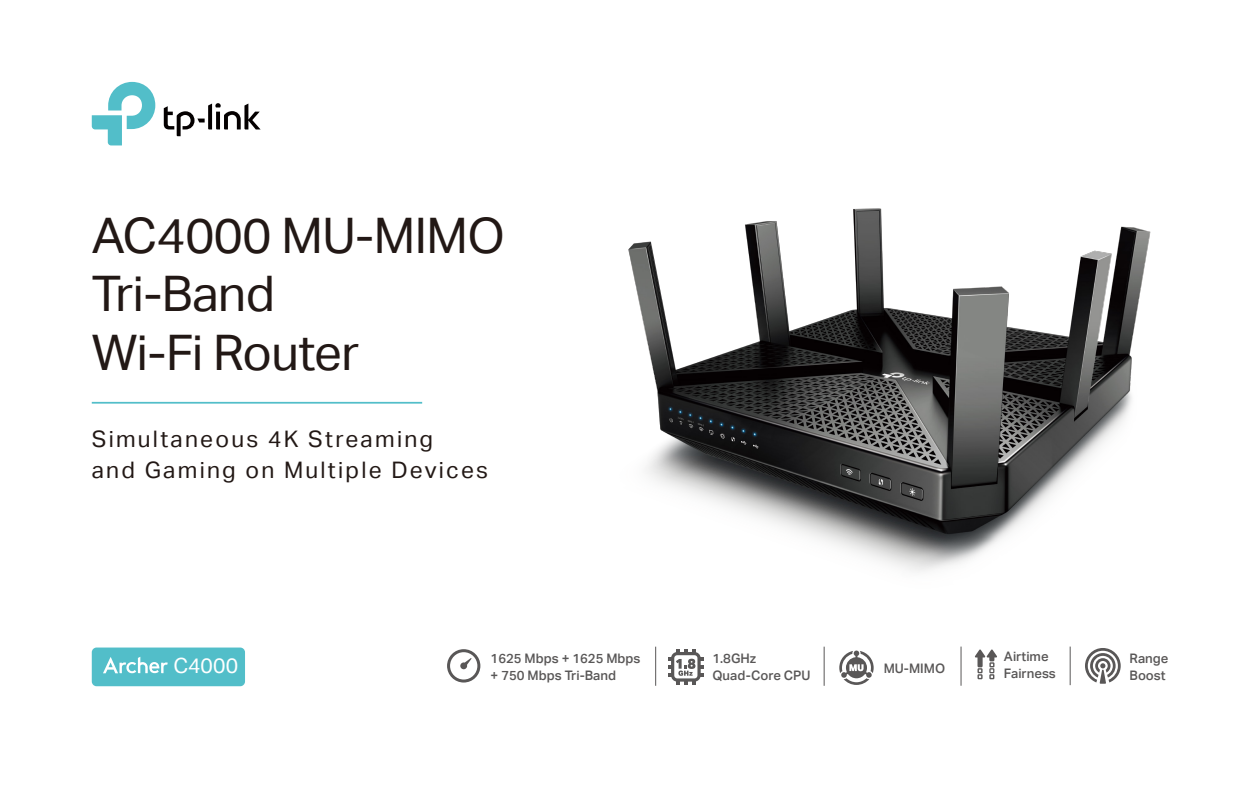
<style>
.page{position:relative;width:1260px;height:788px;background:#fff}
.page>*{position:absolute;margin:0;border:0;box-sizing:border-box;transform-origin:0 0}
.t1{font:49px/58.6px "TP Link Aktiv Regular";letter-spacing:-.01em;color:#221815}
.t2{font:22.75px/30.9px "TP Link Aktiv Regular";letter-spacing:.1em;color:#221815}
.t3{font:21px "TP Link Aktiv Regular";color:#fff}
.t4{font:13.12px/17.5px "TP Link Aktiv Medium";color:#595757}
</style>
<div class="page">
<img style="left:628px;top:208px;width:522px;height:364px">
<div style="left:92px;top:647px;width:153px;height:39px;background:#52bec9;border-radius:5px"></div>
<svg style="left:103px;top:656px;width:65px;height:17px"></svg>
<svg style="left:92px;top:82px;width:63px;height:63px"></svg>
<svg style="left:164px;top:103px;width:97px;height:33px"></svg>
<hr style="left:92px;top:402px;width:330px;height:1px;background:#52bec9">
<hr style="left:1070px;top:646px;width:1px;height:39px;background:#595757">
<hr style="left:655px;top:646px;width:1px;height:39px;background:#595757">
<hr style="left:824px;top:646px;width:1px;height:39px;background:#595757">
<hr style="left:961px;top:646px;width:1px;height:39px;background:#595757">
<svg style="left:447px;top:649px;width:33px;height:33px"></svg>
<svg style="left:839px;top:650px;width:35px;height:35px"></svg>
<svg style="left:975px;top:649px;width:22px;height:30px"></svg>
<svg style="left:1085px;top:648px;width:36px;height:35px"></svg>
<svg style="left:668px;top:649px;width:36px;height:35px"></svg>
<h1 class="t1" style="left:92px;top:206px;width:415px">AC4000 MU-MIMO<br>Tri-Band<br>Wi-Fi Router</h1>
<h2 class="t2" style="left:92px;top:424px;width:398px">Simultaneous 4K Streaming<br>and Gaming on Multiple Devices</h2>
<h3 class="t3" style="left:173px;top:653px;width:66px">C4000</h3>
<p class="t4" style="left:491px;top:649px;width:151px">1625 Mbps + 1625 Mbps + 750 Mbps Tri-Band</p>
<p class="t4" style="left:1004px;top:647px;width:46px">Airtime</p>
<p class="t4" style="left:712px;top:649px;width:100px">1.8GHz<br>Quad-Core CPU</p>
<p class="t4" style="left:884px;top:659px;width:63px">MU-MIMO</p>
<p class="t4" style="left:1004px;top:665px;width:53px">Fairness</p>
<p class="t4" style="left:1130px;top:649px;width:40px">Range<br>Boost</p>
</div>
